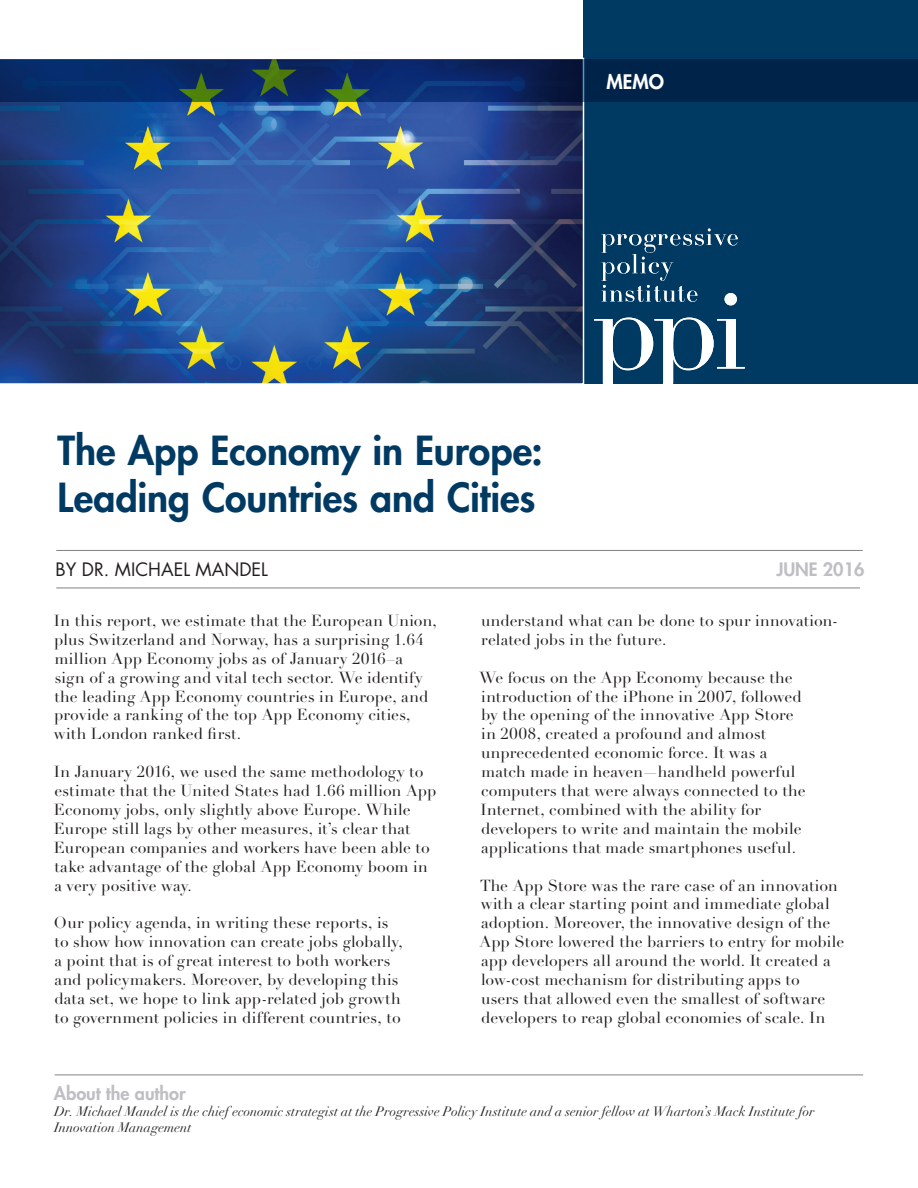
<style>
.page{position:relative;width:918px;height:1188px;background:#fff}
.page>*{position:absolute;margin:0;border:0;box-sizing:border-box;transform-origin:0 0}
.t1{font:800 39px/47.7px "Futura";letter-spacing:-.005em;color:#003a62}
.t2{font:800 19.5px "Futura";color:#fff}
.t3{font:800 18px "Futura";color:#bebfc2}
.t4{font:18px "Futura";color:#231f20}
.t5{font:15.75px/18.9px "Didot LH";letter-spacing:.01em;color:#231f20}
.t6{font:italic 13.5px/16.2px "Didot LH";color:#231f20}
</style>
<div class="page">
<div style="left:584px;top:0;width:334px;height:384px;background:#003a62"></div>
<svg style="left:0;top:102px;width:583px;height:282px;background:#2f538c"></svg>
<svg style="left:0;top:59px;width:918px;height:43px;background:#082958"></svg>
<div style="left:725px;top:293px;width:12px;height:12px;background:#fff;border-radius:50%"></div>
<svg style="left:594px;top:318px;width:151px;height:66px"></svg>
<svg style="left:602px;top:228px;width:136px;height:74px"></svg>
<hr style="left:55px;top:1075px;width:808px;height:1px;background:#808285">
<hr style="left:56px;top:550px;width:807px;height:1px;background:#808285">
<hr style="left:56px;top:588px;width:804px;height:1px;background:#808285">
<p class="t2" style="left:607px;top:69px;width:59px">MEMO</p>
<h1 class="t1" style="left:58px;top:426px;width:487px">The App Economy in Europe:<br>Leading Countries and Cities</h1>
<p class="t4" style="left:55px;top:557px;width:214px">BY DR. MICHAEL MANDEL</p>
<p class="t3" style="left:776px;top:557px;width:90px">JUNE 2016</p>
<p class="t5" style="left:54px;top:611px;width:385px">In this report, we estimate that the European Union, plus Switzerland and Norway, has a surprising 1.64 million App Economy jobs as of January 2016–a<br>sign of a growing and vital tech sector. We identify the leading App Economy countries in Europe, and provide a ranking of the top App Economy cities, with London ranked first.</p>
<p class="t5" style="left:54px;top:763px;width:384px">In January 2016, we used the same methodology to estimate that the United States had 1.66 million App Economy jobs, only slightly above Europe. While Europe still lags by other measures, it’s clear that European companies and workers have been able to take advantage of the global App Economy boom in a very positive way.</p>
<p class="t5" style="left:54px;top:914px;width:350px">Our policy agenda, in writing these reports, is to show how innovation can create jobs globally, a point that is of great interest to both workers and policymakers. Moreover, by developing this data set, we hope to link app-related job growth to government policies in different countries, to</p>
<p class="t5" style="left:481px;top:611px;width:358px">understand what can be done to spur innovation&shy;related jobs in the future.</p>
<p class="t5" style="left:479px;top:668px;width:328px">We focus on the App Economy because the introduction of the iPhone in 2007, followed by the opening of the innovative App Store in 2008, created a profound and almost unprecedented economic force. It was a match made in heaven—handheld powerful computers that were always connected to the Internet, combined with the ability for developers to write and maintain the mobile applications that made smartphones useful.</p>
<p class="t5" style="left:479px;top:876px;width:366px">The App Store was the rare case of an innovation with a clear starting point and immediate global adoption. Moreover, the innovative design of the App Store lowered the barriers to entry for mobile app developers all around the world. It created a low-cost mechanism for distributing apps to<br>users that allowed even the smallest of software developers to reap global economies of scale. In</p>
<p class="t3" style="left:54px;top:1081px;width:133px">About the author</p>
<p class="t6" style="left:54px;top:1104px;width:762px">Dr. Michael Mandel is the chief economic strategist at the Progressive Policy Institute and a senior fellow at Wharton’s Mack Institute for<br>Innovation Management</p>
</div>
